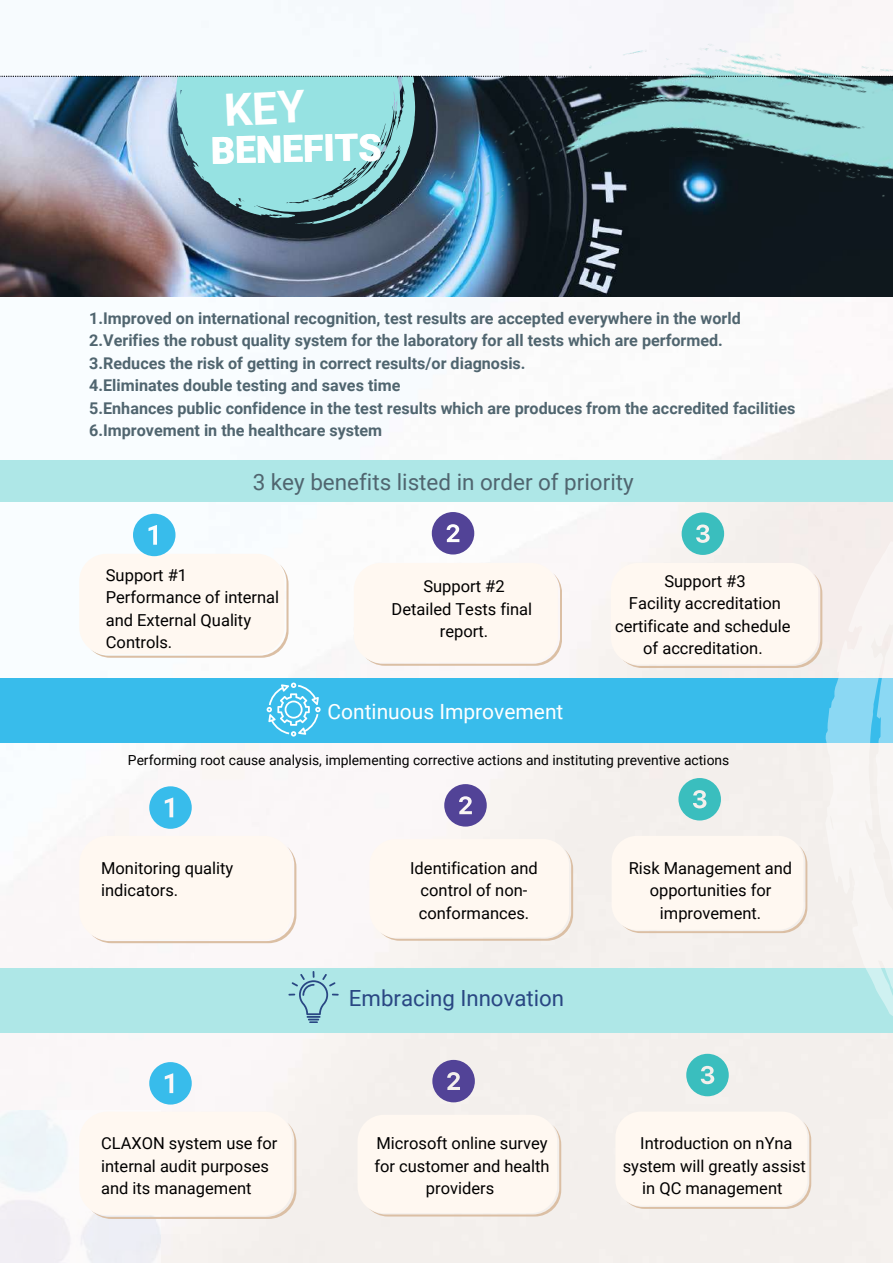
<style>
.page{position:relative;width:893px;height:1264px;background:#fff}
.page>*{position:absolute;margin:0;border:0;box-sizing:border-box;transform-origin:0 0}
.t1{font:900 37.35px "Roboto";color:#fff}
.t2{font:22.5px "Roboto";color:#50656f}
.t3{font:22.2px "Roboto";color:#294783}
.t4{font:21px "Roboto";color:#fff}
.t5{font:16.5px/22.5px "Roboto";color:#000;text-align:center}
.t6{font:700 16.2px/22.5px "Roboto";color:#50656f}
.t7{font:13.8px "Roboto";color:#000}
</style>
<div class="page">
<img style="left:0;top:75px;width:892px;height:1187px">
<div style="left:354px;top:563px;width:208px;height:102px;background:#fff8f1"></div>
<div style="left:610px;top:563px;width:212px;height:105px;background:#fff8f1"></div>
<div style="left:0;top:460px;width:892px;height:42px;background:#aee7e7"></div>
<svg style="left:79px;top:513px;width:209px;height:144px"></svg>
<svg style="left:432px;top:512px;width:42px;height:42px"></svg>
<svg style="left:681px;top:512px;width:43px;height:43px"></svg>
<div style="left:0;top:678px;width:892px;height:64px;background:#38bceb"></div>
<div style="left:0;top:968px;width:892px;height:64px;background:#aee7e7"></div>
<svg style="left:357px;top:1114px;width:204px;height:102px"></svg>
<div style="left:615px;top:1111px;width:196px;height:97px;background:#fff8f1"></div>
<img style="left:0;top:1110px;width:160px;height:152px">
<div style="left:79px;top:1111px;width:217px;height:107px;background:#fff8f1"></div>
<svg style="left:149px;top:1062px;width:43px;height:42px"></svg>
<svg style="left:432px;top:1059px;width:43px;height:43px;background:#8276b0"></svg>
<svg style="left:686px;top:1053px;width:42px;height:43px;background:#6fcccb"></svg>
<div style="left:369px;top:839px;width:204px;height:101px;background:#fff8f1"></div>
<svg style="left:611px;top:835px;width:196px;height:98px"></svg>
<div style="left:79px;top:835px;width:217px;height:108px;background:#fff8f1"></div>
<svg style="left:149px;top:786px;width:43px;height:42px"></svg>
<svg style="left:444px;top:784px;width:42px;height:42px"></svg>
<svg style="left:678px;top:778px;width:43px;height:42px;background:#6fcccb"></svg>
<svg style="left:288px;top:971px;width:50px;height:51px"></svg>
<svg style="left:266px;top:682px;width:54px;height:54px"></svg>
<svg style="left:825px;top:309px;width:67px;height:939px;fill:#f5efec"></svg>
<img style="left:0;top:224px;width:404px;height:73px">
<img style="left:404px;top:0;width:488px;height:309px">
<img style="left:0;top:76px;width:892px;height:148px">
<h1 class="t1" style="left:211px;top:129px;width:172px;rotate:-1deg">BENEFITS</h1>
<h1 class="t1" style="left:211px;top:129px;width:172px;rotate:-1deg">BENEFITS</h1>
<p class="t6" style="left:89px;top:307px;width:707px">1.Improved on international recognition, test results are accepted everywhere in the world 2.Verifies the robust quality system for the laboratory for all tests which are performed.<br>3.Reduces the risk of getting in correct results/or diagnosis.<br>4.Eliminates double testing and saves time<br>5.Enhances public confidence in the test results which are produces from the accredited facilities 6.Improvement in the healthcare system</p>
<h2 class="t2" style="left:253px;top:469px;width:382px">3 key benefits listed in order of priority</h2>
<p class="t5" style="left:106px;top:564px;width:175px;text-align:left">Support #1<br>Performance of internal and External Quality<br>Controls.</p>
<p class="t5" style="left:391px;top:575px;width:142px">Support #2<br>Detailed Tests final report.</p>
<p class="t5" style="left:615px;top:570px;width:177px">Support #3<br>Facility accreditation certificate and schedule of accreditation.</p>
<p class="t4" style="left:327px;top:699px;width:237px">Continuous Improvement</p>
<p class="t7" style="left:128px;top:752px;width:602px">Performing root cause analysis, implementing corrective actions and instituting preventive actions</p>
<p class="t5" style="left:101px;top:856px;width:134px;text-align:left">Monitoring quality indicators.</p>
<p class="t5" style="left:410px;top:856px;width:129px">Identification and control of non&shy;conformances.</p>
<p class="t5" style="left:628px;top:856px;width:165px">Risk Management and opportunities for improvement.</p>
<h3 class="t3" style="left:349px;top:985px;width:217px">Embracing Innovation</h3>
<p class="t5" style="left:101px;top:1132px;width:178px;text-align:left">CLAXON system use for internal audit purposes and its management</p>
<p class="t5" style="left:374px;top:1132px;width:177px">Microsoft online survey for customer and health providers</p>
<p class="t5" style="left:622px;top:1132px;width:185px">Introduction on nYna system will greatly assist in QC management</p>
</div>
